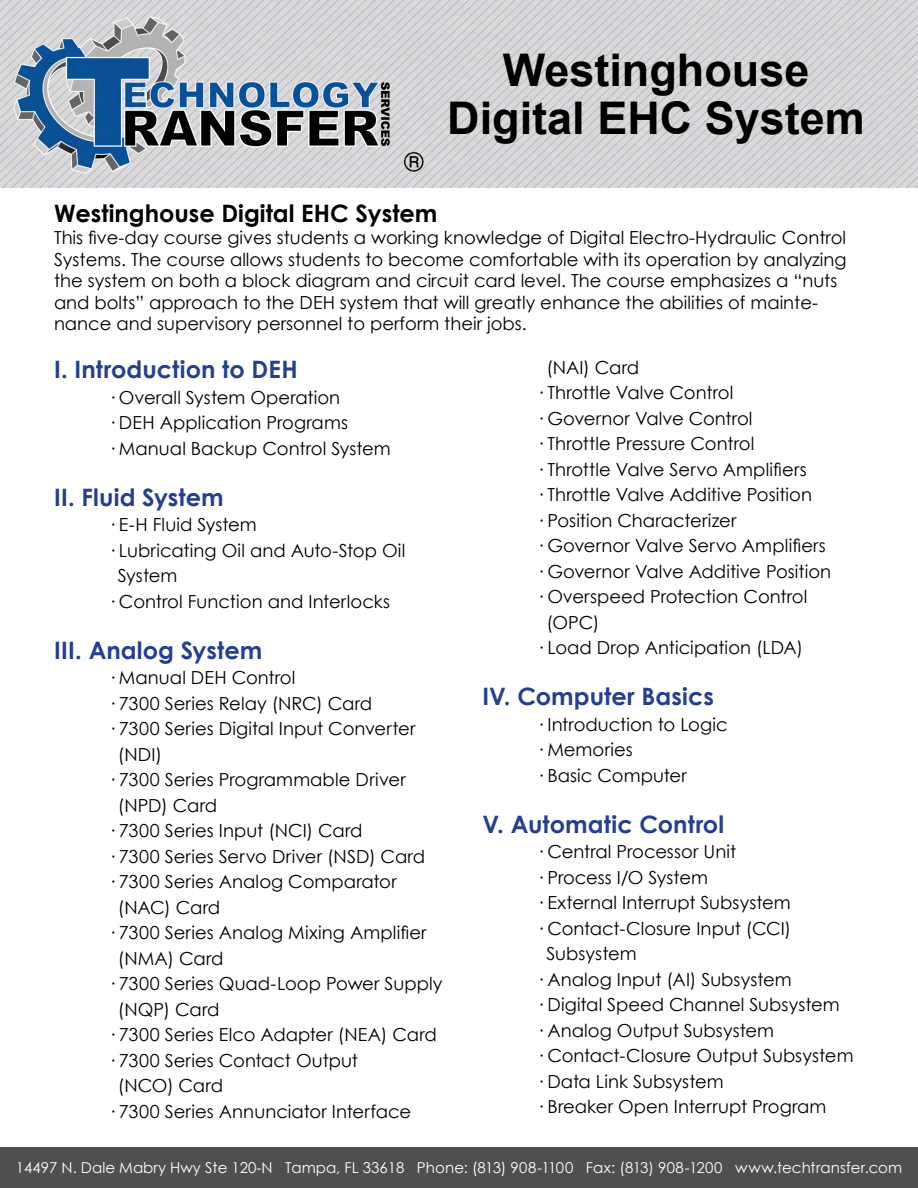
<style>
.page{position:relative;width:918px;height:1188px;background:#fff}
.page>*{position:absolute;margin:0;border:0;box-sizing:border-box;transform-origin:0 0}
.t1{font:700 45px/48px "Arial";color:#000;text-align:center}
.t2{font:700 24px "Century Gothic";letter-spacing:.005em;color:#25408f}
.t3{font:700 24px "Century Gothic";color:#000}
.t4{font:18px/21.6px "Century Gothic";color:#000}
.t5{font:15px "Century Gothic";color:#fff}
</style>
<div class="page">
<img style="left:0;top:0;width:918px;height:188px">
<div style="left:0;top:1147px;width:918px;height:41px;background:#4f4f51"></div>
<h1 class="t1" style="left:447px;top:48px;width:419px">Westinghouse<br>Digital EHC System</h1>
<h2 class="t3" style="left:54px;top:195px;width:385px">Westinghouse Digital EHC System</h2>
<p class="t4" style="left:54px;top:226px;width:794px">This five-day course gives students a working knowledge of Digital Electro-Hydraulic Control Systems. The course allows students to become comfortable with its operation by analyzing the system on both a block diagram and circuit card level. The course emphasizes a “nuts and bolts” approach to the DEH system that will greatly enhance the abilities of mainte&shy;nance and supervisory personnel to perform their jobs.</p>
<h2 class="t2" style="left:54px;top:351px;width:245px">I. Introduction to DEH</h2>
<p class="t4" style="left:108px;top:384px;width:284px;line-height:25.5px">· Overall System Operation<br>· DEH Application Programs<br>· Manual Backup Control System</p>
<h2 class="t2" style="left:54px;top:479px;width:171px">II. Fluid System</h2>
<p class="t4" style="left:108px;top:513px;width:150px">· E-H Fluid System</p>
<p class="t4" style="left:108px;top:539px;width:299px">· Lubricating Oil and Auto-Stop Oil</p>
<p class="t4" style="left:118px;top:564px;width:61px">System</p>
<p class="t4" style="left:108px;top:590px;width:284px">· Control Function and Interlocks</p>
<h2 class="t2" style="left:54px;top:632px;width:210px">III. Analog System</h2>
<p class="t4" style="left:108px;top:666px;width:189px">· Manual DEH Control</p>
<p class="t4" style="left:108px;top:692px;width:266px">· 7300 Series Relay (NRC) Card</p>
<p class="t4" style="left:108px;top:717px;width:309px">· 7300 Series Digital Input Converter</p>
<p class="t4" style="left:118px;top:743px;width:46px">(NDI)</p>
<p class="t4" style="left:108px;top:768px;width:299px">· 7300 Series Programmable Driver</p>
<p class="t4" style="left:118px;top:794px;width:101px">(NPD) Card</p>
<p class="t4" style="left:108px;top:819px;width:256px">· 7300 Series Input (NCI) Card</p>
<p class="t4" style="left:108px;top:845px;width:319px">· 7300 Series Servo Driver (NSD) Card</p>
<p class="t4" style="left:108px;top:870px;width:290px">· 7300 Series Analog Comparator</p>
<p class="t4" style="left:118px;top:896px;width:104px">(NAC) Card</p>
<p class="t4" style="left:108px;top:921px;width:320px">· 7300 Series Analog Mixing Amplifier</p>
<p class="t4" style="left:118px;top:947px;width:107px">(NMA) Card</p>
<p class="t4" style="left:108px;top:972px;width:336px">· 7300 Series Quad-Loop Power Supply</p>
<p class="t4" style="left:118px;top:998px;width:103px">(NQP) Card</p>
<p class="t4" style="left:108px;top:1024px;width:330px">· 7300 Series Elco Adapter (NEA) Card</p>
<p class="t4" style="left:108px;top:1049px;width:251px">· 7300 Series Contact Output</p>
<p class="t4" style="left:118px;top:1075px;width:107px">(NCO) Card</p>
<p class="t4" style="left:108px;top:1100px;width:305px">· 7300 Series Annunciator Interface</p>
<p class="t4" style="left:546px;top:356px;width:94px">(NAI) Card</p>
<p class="t4" style="left:536px;top:382px;width:199px">· Throttle Valve Control</p>
<p class="t4" style="left:536px;top:407px;width:218px">· Governor Valve Control</p>
<p class="t4" style="left:536px;top:433px;width:219px">· Throttle Pressure Control</p>
<p class="t4" style="left:536px;top:458px;width:272px">· Throttle Valve Servo Amplifiers</p>
<p class="t4" style="left:536px;top:484px;width:277px">· Throttle Valve Additive Position</p>
<p class="t4" style="left:536px;top:509px;width:202px">· Position Characterizer</p>
<p class="t4" style="left:536px;top:535px;width:291px">· Governor Valve Servo Amplifiers</p>
<p class="t4" style="left:536px;top:560px;width:296px">· Governor Valve Additive Position</p>
<p class="t4" style="left:536px;top:586px;width:273px">· Overspeed Protection Control</p>
<p class="t4" style="left:546px;top:611px;width:55px">(OPC)</p>
<p class="t4" style="left:536px;top:637px;width:268px">· Load Drop Anticipation (LDA)</p>
<h2 class="t2" style="left:482px;top:678px;width:233px">IV. Computer Basics</h2>
<p class="t4" style="left:536px;top:711px;width:193px;line-height:25.5px">· Introduction to Logic · Memories<br>· Basic Computer</p>
<h2 class="t2" style="left:482px;top:806px;width:243px">V. Automatic Control</h2>
<p class="t4" style="left:536px;top:840px;width:201px">· Central Processor Unit</p>
<p class="t4" style="left:536px;top:866px;width:173px">· Process I/O System</p>
<p class="t4" style="left:536px;top:891px;width:256px">· External Interrupt Subsystem</p>
<p class="t4" style="left:536px;top:917px;width:256px">· Contact-Closure Input (CCI)</p>
<p class="t4" style="left:546px;top:942px;width:92px">Subsystem</p>
<p class="t4" style="left:536px;top:968px;width:257px">· Analog Input (AI) Subsystem</p>
<p class="t4" style="left:536px;top:993px;width:305px">· Digital Speed Channel Subsystem</p>
<p class="t4" style="left:536px;top:1019px;width:239px">· Analog Output Subsystem</p>
<p class="t4" style="left:536px;top:1044px;width:319px">· Contact-Closure Output Subsystem</p>
<p class="t4" style="left:536px;top:1070px;width:189px">· Data Link Subsystem</p>
<p class="t4" style="left:536px;top:1095px;width:292px">· Breaker Open Interrupt Program</p>
<p class="t5" style="left:16px;top:1157px;width:390px">14497 N. Dale Mabry Hwy Ste 120-N Tampa, FL 33618</p>
<p class="t5" style="left:417px;top:1157px;width:487px">Phone: (813) 908-1100 Fax: (813) 908-1200 www.techtransfer.com</p>
</div>
